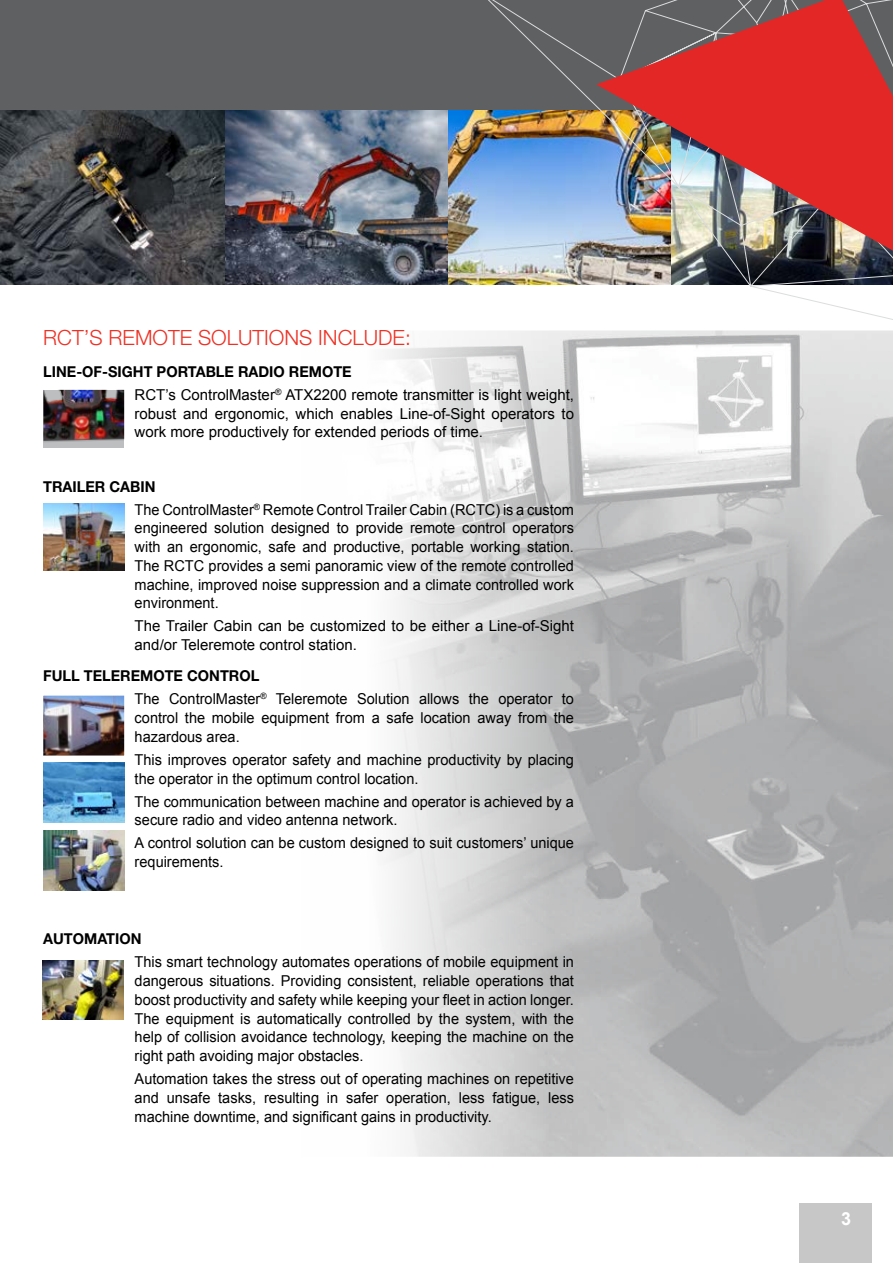
<style>
.page{position:relative;width:893px;height:1263px;background:#fff}
.page>*{position:absolute;margin:0;border:0;box-sizing:border-box;transform-origin:0 0}
.t1{font:300 21px "Helvetica Neue LT Std";color:#ee3124}
.t2{font:700 18px "Arial";color:#fff}
.t3{font:15px/18.8px "Arial";color:#000;text-align:justify}
.t4{font:700 15px "Helvetica Neue LT Std";color:#000}
</style>
<div class="page">
<img style="left:383px;top:330px;width:510px;height:827px">
<div style="left:799px;top:1203px;width:51px;height:60px;background:#c7c7c8"></div>
<div style="left:0;top:0;width:893px;height:111px;background:#5f6062"></div>
<div style="left:821px;top:1203px;width:51px;height:60px;background:#c7c7c8"></div>
<div style="left:43px;top:390px;width:81px;height:57px;background:#bcbec0"></div>
<img style="left:43px;top:390px;width:81px;height:52px">
<img style="left:43px;top:504px;width:81px;height:67px">
<img style="left:43px;top:763px;width:81px;height:59px">
<img style="left:43px;top:831px;width:81px;height:59px">
<img style="left:43px;top:696px;width:81px;height:59px">
<img style="left:43px;top:960px;width:80px;height:60px">
<img style="left:0;top:111px;width:480px;height:173px">
<img style="left:480px;top:0;width:413px;height:320px">
<img style="left:596px;top:0;width:297px;height:263px">
<h1 class="t1" style="left:43px;top:325px;width:369px">RCT’S REMOTE SOLUTIONS INCLUDE:</h1>
<p class="t4" style="left:43px;top:362px;width:310px">LINE-OF-SIGHT PORTABLE RADIO REMOTE</p>
<p class="t3" style="left:135px;top:385px;width:441px">RCT’s ControlMaster<sup>®</sup> ATX2200 remote transmitter is light weight, robust and ergonomic, which enables Line-of-Sight operators to work more productively for extended periods of time.</p>
<p class="t4" style="left:43px;top:477px;width:114px">TRAILER CABIN</p>
<p class="t3" style="left:135px;top:500px;width:441px">The ControlMaster<sup>®</sup> Remote Control Trailer Cabin (RCTC) is a custom engineered solution designed to provide remote control operators with an ergonomic, safe and productive, portable working station.<br>The RCTC provides a semi panoramic view of the remote controlled machine, improved noise suppression and a climate controlled work environment.</p>
<p class="t3" style="left:135px;top:617px;width:441px">The Trailer Cabin can be customized to be either a Line-of-Sight and/or Teleremote control station.</p>
<p class="t4" style="left:43px;top:667px;width:218px">FULL TELEREMOTE CONTROL</p>
<p class="t3" style="left:135px;top:690px;width:441px">The ControlMaster<sup>®</sup> Teleremote Solution allows the operator to control the mobile equipment from a safe location away from the hazardous area.</p>
<p class="t3" style="left:135px;top:750px;width:441px">This improves operator safety and machine productivity by placing the operator in the optimum control location.</p>
<p class="t3" style="left:135px;top:792px;width:441px">The communication between machine and operator is achieved by a secure radio and video antenna network.</p>
<p class="t3" style="left:135px;top:834px;width:441px">A control solution can be custom designed to suit customers’ unique requirements.</p>
<p class="t4" style="left:43px;top:930px;width:100px">AUTOMATION</p>
<p class="t3" style="left:135px;top:953px;width:441px">This smart technology automates operations of mobile equipment in dangerous situations. Providing consistent, reliable operations that boost productivity and safety while keeping your fleet in action longer.<br>The equipment is automatically controlled by the system, with the help of collision avoidance technology, keeping the machine on the right path avoiding major obstacles.</p>
<p class="t3" style="left:135px;top:1069px;width:441px">Automation takes the stress out of operating machines on repetitive and unsafe tasks, resulting in safer operation, less fatigue, less machine downtime, and significant gains in productivity.</p>
<p class="t2" style="left:820px;top:1207px;width:33px">3 3</p>
</div>
